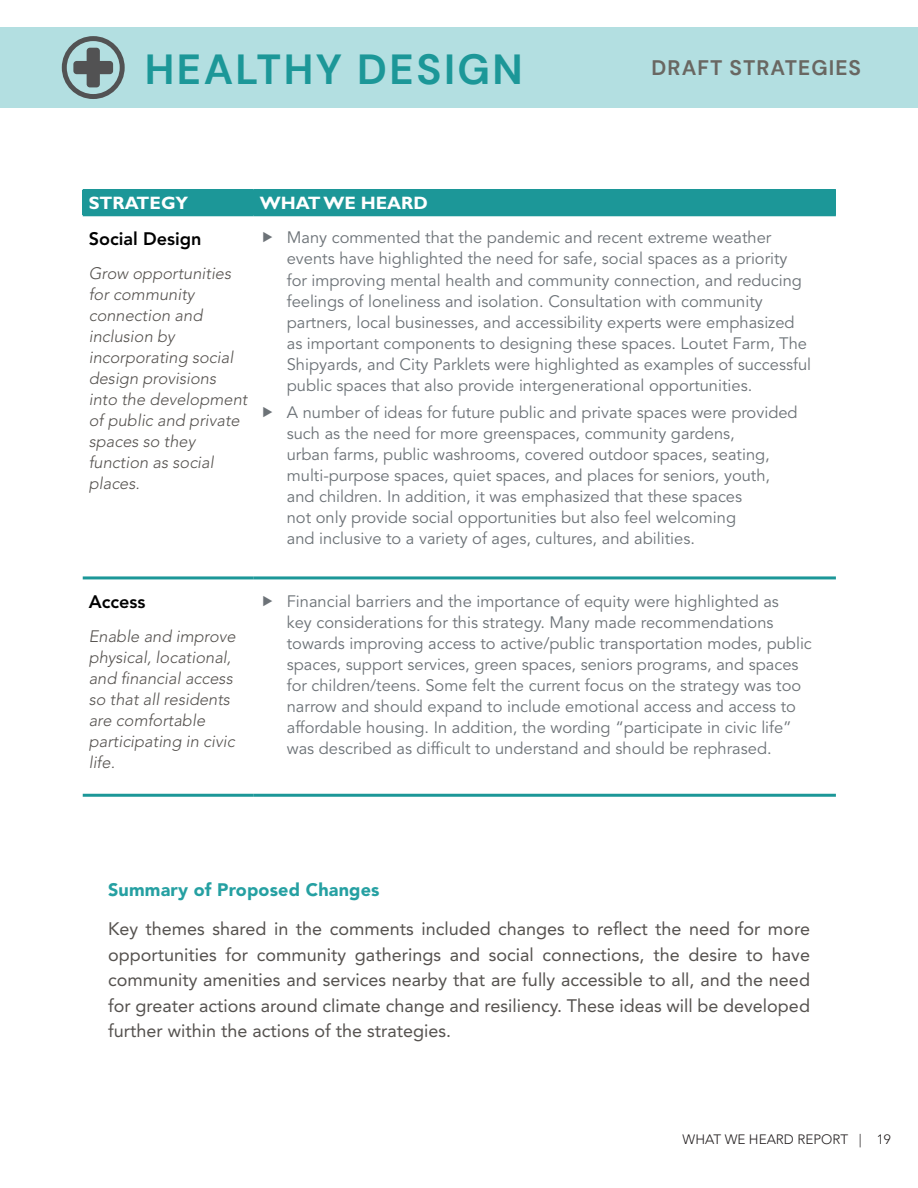
<style>
.page{position:relative;width:918px;height:1188px;background:#fff}
.page>*{position:absolute;margin:0;border:0;box-sizing:border-box;transform-origin:0 0}
.t1{font:700 42px "DM Sans";letter-spacing:.06em;color:#1c9798}
.t2{font:700 21px "DM Sans";letter-spacing:.05em;color:#696762}
.t3{font:18px/25.5px "Avenir LT Std";color:#55524f;text-align:justify}
.t4{font:900 18px "Avenir LT Std";letter-spacing:.01em;color:#25a0a2}
.t5{font:700 18px "Gill Sans Std";color:#fff}
.t6{font:800 18px "Avenir LT Std";color:#000}
.t7{font:16.5px/21px "Avenir LT Std";color:#6c7277}
.t8{font:italic 300 16.5px/21px "Avenir LT Std";color:#55524f}
.t9{font:300 13.5px "Avenir LT Std";color:#231f20}
</style>
<div class="page">
<div style="left:0;top:27px;width:918px;height:81px;background:#b3dfe1"></div>
<svg style="left:62px;top:36px;width:63px;height:63px"></svg>
<div style="left:83px;top:190px;width:171px;height:25px;background:#1c9798"></div>
<div style="left:254px;top:190px;width:582px;height:25px;background:#1c9798"></div>
<hr style="left:83px;top:189px;width:171px;height:3px;background:#1c9798">
<hr style="left:254px;top:189px;width:582px;height:3px;background:#1c9798">
<hr style="left:83px;top:794px;width:171px;height:3px;background:#1c9798">
<hr style="left:254px;top:794px;width:582px;height:3px;background:#1c9798">
<hr style="left:83px;top:213px;width:171px;height:3px;background:#1c9798">
<hr style="left:254px;top:213px;width:582px;height:3px;background:#1c9798">
<hr style="left:83px;top:576px;width:171px;height:3px;background:#1c9798">
<hr style="left:254px;top:576px;width:582px;height:3px;background:#1c9798">
<h1 class="t1" style="left:145px;top:43px;width:380px">HEALTHY DESIGN</h1>
<p class="t2" style="left:652px;top:55px;width:211px">DRAFT STRATEGIES</p>
<p class="t5" style="left:89px;top:192px;width:101px">STRATEGY</p>
<p class="t5" style="left:260px;top:192px;width:170px">WHAT WE HEARD</p>
<p class="t6" style="left:89px;top:228px;width:114px">Social Design</p>
<p class="t8" style="left:89px;top:263px;width:160px">Grow opportunities for community connection and inclusion by incorporating social design provisions into the development of public and private spaces so they function as social places.</p>
<p class="t7" style="left:287px;top:228px;width:526px">Many commented that the pandemic and recent extreme weather events have highlighted the need for safe, social spaces as a priority for improving mental health and community connection, and reducing feelings of loneliness and isolation. Consultation with community partners, local businesses, and accessibility experts were emphasized as important components to designing these spaces. Loutet Farm, The Shipyards, and City Parklets were highlighted as examples of successful public spaces that also provide intergenerational opportunities.</p>
<p class="t7" style="left:287px;top:403px;width:512px">A number of ideas for future public and private spaces were provided such as the need for more greenspaces, community gardens,<br>urban farms, public washrooms, covered outdoor spaces, seating, multi-purpose spaces, quiet spaces, and places for seniors, youth, and children. In addition, it was emphasized that these spaces<br>not only provide social opportunities but also feel welcoming<br>and inclusive to a variety of ages, cultures, and abilities.</p>
<p class="t6" style="left:89px;top:591px;width:58px">Access</p>
<p class="t8" style="left:89px;top:626px;width:149px">Enable and improve physical, locational, and financial access so that all residents are comfortable participating in civic life.</p>
<p class="t7" style="left:287px;top:591px;width:527px">Financial barriers and the importance of equity were highlighted as<br>key considerations for this strategy. Many made recommendations towards improving access to active/public transportation modes, public spaces, support services, green spaces, seniors programs, and spaces for children/teens. Some felt the current focus on the strategy was too narrow and should expand to include emotional access and access to affordable housing. In addition, the wording “participate in civic life” was described as difficult to understand and should be rephrased.</p>
<p class="t4" style="left:108px;top:879px;width:273px">Summary of Proposed Changes</p>
<p class="t3" style="left:108px;top:916px;width:704px">Key themes shared in the comments included changes to reflect the need for more opportunities for community gatherings and social connections, the desire to have community amenities and services nearby that are fully accessible to all, and the need for greater actions around climate change and resiliency. These ideas will be developed further within the actions of the strategies.</p>
<p class="t9" style="left:683px;top:1131px;width:210px">WHAT WE HEARD REPORT | 19</p>
</div>
